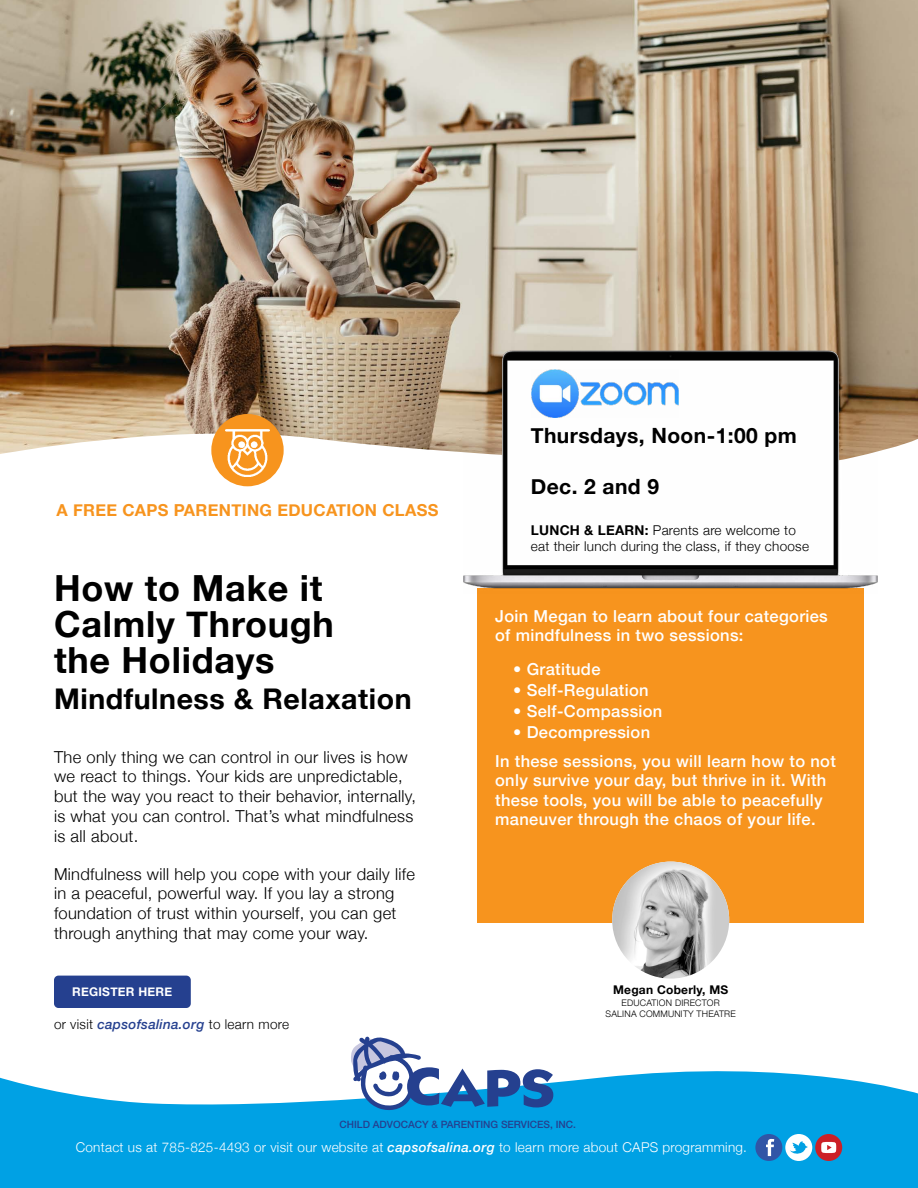
<style>
.page{position:relative;width:918px;height:1188px;background:#fff}
.page>*{position:absolute;margin:0;border:0;box-sizing:border-box;transform-origin:0 0}
.t1{font:700 36px/36px "Helvetica Neue";letter-spacing:.02em;color:#000}
.t2{font:700 28.5px "Helvetica Neue";letter-spacing:.02em;color:#000}
.t3{font:700 21px "Helvetica Neue";letter-spacing:.02em;color:#000}
.t4{font:300 16.5px/19.8px "Helvetica Neue";letter-spacing:.02em;color:#000}
.t5{font:500 16.5px/19.5px "Helvetica Neue";letter-spacing:.02em;color:#fff}
.t6{font:700 16.5px "Helvetica Neue";letter-spacing:.02em;color:#f7941e}
.t7{font:300 13.5px/16.2px "Helvetica Neue";letter-spacing:.02em;color:#000}
.t8{font:300 13.5px "Helvetica Neue";letter-spacing:.02em;color:#fff}
.t9{font:700 12px "Helvetica Neue";letter-spacing:.02em;color:#000}
.t10{font:700 12px "Helvetica Neue";letter-spacing:.02em;color:#fff}
.t11{font:500 10.05px "Helvetica Neue";color:#25408f}
.t12{font:300 9px/10.8px "Helvetica Neue";letter-spacing:.02em;color:#000;text-align:center}
.s1{font-weight:500;font-style:italic;color:#25408f}
.s2{font-weight:700}
.s3{font-weight:500;font-style:italic}
</style>
<div class="page">
<img style="left:0;top:0;width:918px;height:421px">
<svg style="left:0;top:421px;width:918px;height:66px"></svg>
<div style="left:477px;top:588px;width:387px;height:334px;background:#f7941e"></div>
<div style="left:54px;top:976px;width:137px;height:32px;background:#25408f;border-radius:4px"></div>
<div style="left:211px;top:414px;width:73px;height:72px;background:#f7941e;border-radius:50%"></div>
<img style="left:226px;top:429px;width:43px;height:48px">
<img style="left:464px;top:351px;width:414px;height:238px">
<img style="left:531px;top:369px;width:147px;height:48px">
<img style="left:612px;top:862px;width:117px;height:117px;border-radius:58px">
<svg style="left:0;top:1071px;width:918px;height:117px;background:#1face7"></svg>
<div style="left:755px;top:1134px;width:27px;height:27px;background:#3155a6;border-radius:50%"></div>
<svg style="left:766px;top:1139px;width:8px;height:17px"></svg>
<div style="left:785px;top:1134px;width:27px;height:27px;background:#fff;border-radius:50%"></div>
<svg style="left:790px;top:1141px;width:18px;height:13px"></svg>
<div style="left:815px;top:1134px;width:27px;height:27px;background:#cc2027;border-radius:50%"></div>
<svg style="left:821px;top:1142px;width:15px;height:11px"></svg>
<svg style="left:351px;top:1037px;width:202px;height:75px"></svg>
<p class="t6" style="left:57px;top:497px;width:383px">A FREE CAPS PARENTING EDUCATION CLASS</p>
<h1 class="t1" style="left:54px;top:571px;width:281px">How to Make it<br>Calmly Through the Holidays</h1>
<h2 class="t2" style="left:54px;top:676px;width:359px">Mindfulness &amp; Relaxation</h2>
<p class="t4" style="left:54px;top:746px;width:363px">The only thing we can control in our lives is how we react to things. Your kids are unpredictable, but the way you react to their behavior, internally, is what you can control. That’s what mindfulness is all about.</p>
<p class="t4" style="left:54px;top:863px;width:363px">Mindfulness will help you cope with your daily life in a peaceful, powerful way. If you lay a strong foundation of trust within yourself, you can get through anything that may come your way.</p>
<p class="t10" style="left:72px;top:982px;width:101px">REGISTER HERE</p>
<p class="t7" style="left:54px;top:1015px;width:237px">or visit <span class="s1">capsofsalina.org</span> to learn more</p>
<p class="t3" style="left:531px;top:419px;width:267px">Thursdays, Noon-1:00 pm</p>
<p class="t3" style="left:531px;top:470px;width:130px">Dec. 2 and 9</p>
<p class="t7" style="left:531px;top:521px;width:280px"><span class="s2">LUNCH &amp; LEARN:</span> Parents are welcome to eat their lunch during the class, if they choose</p>
<p class="t5" style="left:495px;top:605px;width:334px">Join Megan to learn about four categories of mindfulness in two sessions:</p>
<p class="t5" style="left:513px;top:658px;width:89px">• Gratitude</p>
<p class="t5" style="left:513px;top:679px;width:137px">• Self-Regulation</p>
<p class="t5" style="left:513px;top:700px;width:151px">• Self-Compassion</p>
<p class="t5" style="left:495px;top:717px;width:342px;line-height:28.5px;text-indent:18px">• Decompression<br>In these sessions, you will learn how to not</p>
<p class="t5" style="left:495px;top:770px;width:333px">only survive your day, but thrive in it. With these tools, you will be able to peacefully maneuver through the chaos of your life.</p>
<p class="t9" style="left:613px;top:981px;width:117px">Megan Coberly, MS</p>
<p class="t12" style="left:606px;top:997px;width:132px">EDUCATION DIRECTOR<br>SALINA COMMUNITY THEATRE</p>
<p class="t11" style="left:340px;top:1116px;width:238px">CHILD ADVOCACY &amp; PARENTING SERVICES, INC.</p>
<p class="t8" style="left:76px;top:1136px;width:673px">Contact us at 785-825-4493 or visit our website at <span class="s3">capsofsalina.org</span> to learn more about CAPS programming.</p>
</div>
